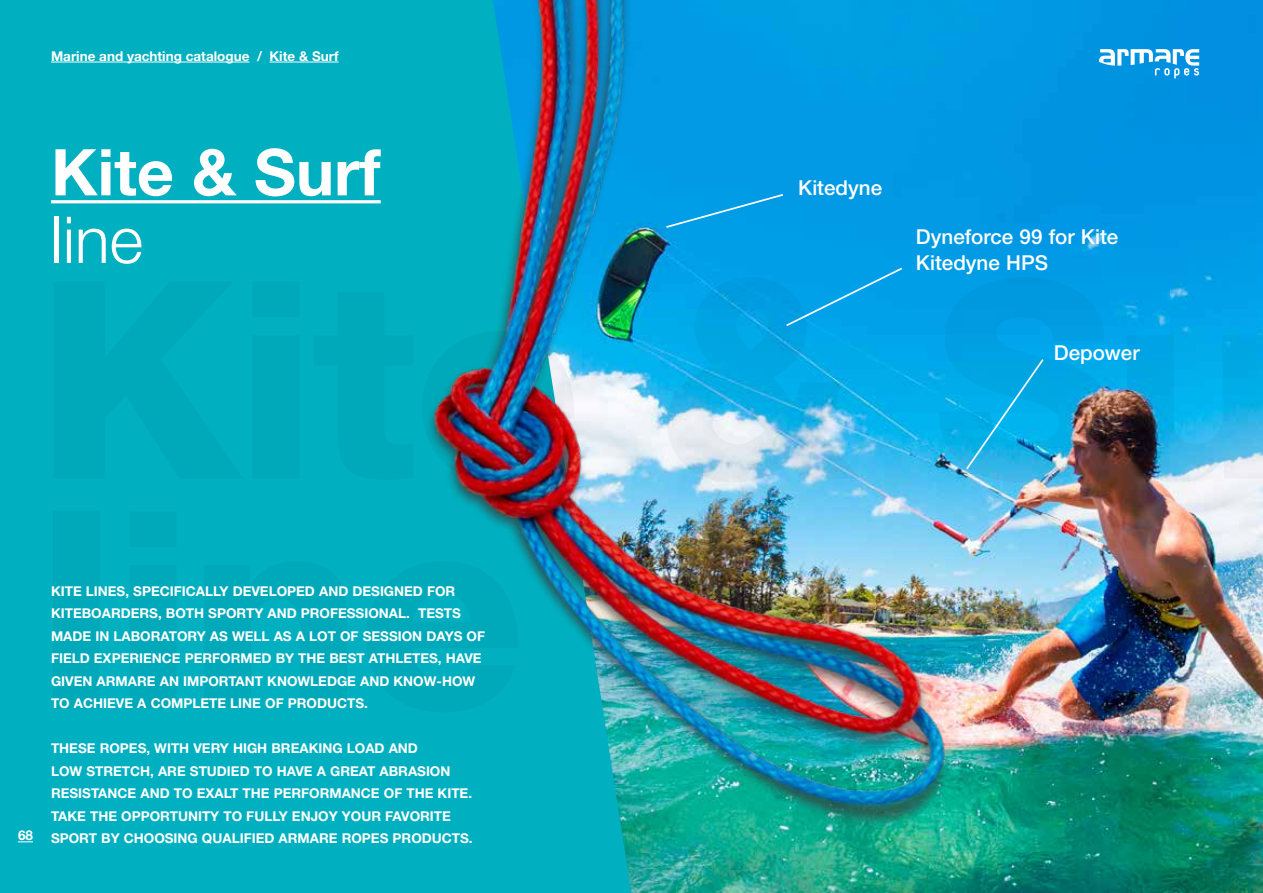
<style>
.page{position:relative;width:1263px;height:893px;background:#fff}
.page>*{position:absolute;margin:0;border:0;box-sizing:border-box;transform-origin:0 0}
.t1{font:800 276px "Helvetica Neue LT Std";color:#f6f6f6}
.t2{font:700 64.5px "Helvetica Neue LT Std";color:#fff}
.t3{font:300 64.5px "Helvetica Neue LT Std";color:#fff}
.t4{font:500 20.55px/25.8px "Helvetica Neue LT Std";color:#fff}
.t5{font:700 13.5px/22.5px "Helvetica Neue LT Std";color:#fff}
</style>
<div class="page">
<img style="left:1103px;top:0;width:160px;height:893px">
<div style="left:0;top:0;width:256px;height:893px;background:#00b0c0"></div>
<hr style="left:51px;top:200px;width:330px;height:3px;background:#fff">
<hr style="left:51px;top:62px;width:198px;height:1px;background:#fff">
<img style="left:256px;top:0;width:847px;height:893px">
<svg style="left:664px;top:193px;width:121px;height:36px;background:#0ca1e7"></svg>
<div style="left:784px;top:266px;width:120px;height:62px;background:#00a0e9"></div>
<svg style="left:964px;top:357px;width:81px;height:114px;background:#0fb2ec"></svg>
<svg style="left:18px;top:841px;width:15px;height:1px"></svg>
<svg style="left:1099px;top:49px;width:100px;height:29px"></svg>
<p class="t5" style="left:51px;top:44px;width:289px">Marine and yachting catalogue / Kite &amp; Surf</p>
<h2 class="t2" style="left:51px;top:132px;width:331px">Kite &amp; Surf</h2>
<h2 class="t3" style="left:51px;top:200px;width:93px">line</h2>
<h1 class="t1" style="left:36px;top:446px;width:491px">line</h1>
<p class="t5" style="left:51px;top:579px;width:436px">KITE LINES, SPECIFICALLY DEVELOPED AND DESIGNED FOR KITEBOARDERS, BOTH SPORTY AND PROFESSIONAL. TESTS MADE IN LABORATORY AS WELL AS A LOT OF SESSION DAYS OF FIELD EXPERIENCE PERFORMED BY THE BEST ATHLETES, HAVE GIVEN ARMARE AN IMPORTANT KNOWLEDGE AND KNOW-HOW TO ACHIEVE A COMPLETE LINE OF PRODUCTS.</p>
<p class="t5" style="left:51px;top:737px;width:423px">THESE ROPES, WITH VERY HIGH BREAKING LOAD AND<br>LOW STRETCH, ARE STUDIED TO HAVE A GREAT ABRASION RESISTANCE AND TO EXALT THE PERFORMANCE OF THE KITE.<br>TAKE THE OPPORTUNITY TO FULLY ENJOY YOUR FAVORITE</p>
<p class="t5" style="left:18px;top:824px;width:17px">68</p>
<p class="t5" style="left:51px;top:827px;width:423px">SPORT BY CHOOSING QUALIFIED ARMARE ROPES PRODUCTS.</p>
<h3 class="t4" style="left:798px;top:175px;width:85px">Kitedyne</h3>
<h3 class="t4" style="left:916px;top:223px;width:204px">Dyneforce 99 for Kite<br>Kitedyne HPS</h3>
<h3 class="t4" style="left:1054px;top:340px;width:87px">Depower</h3>
</div>
